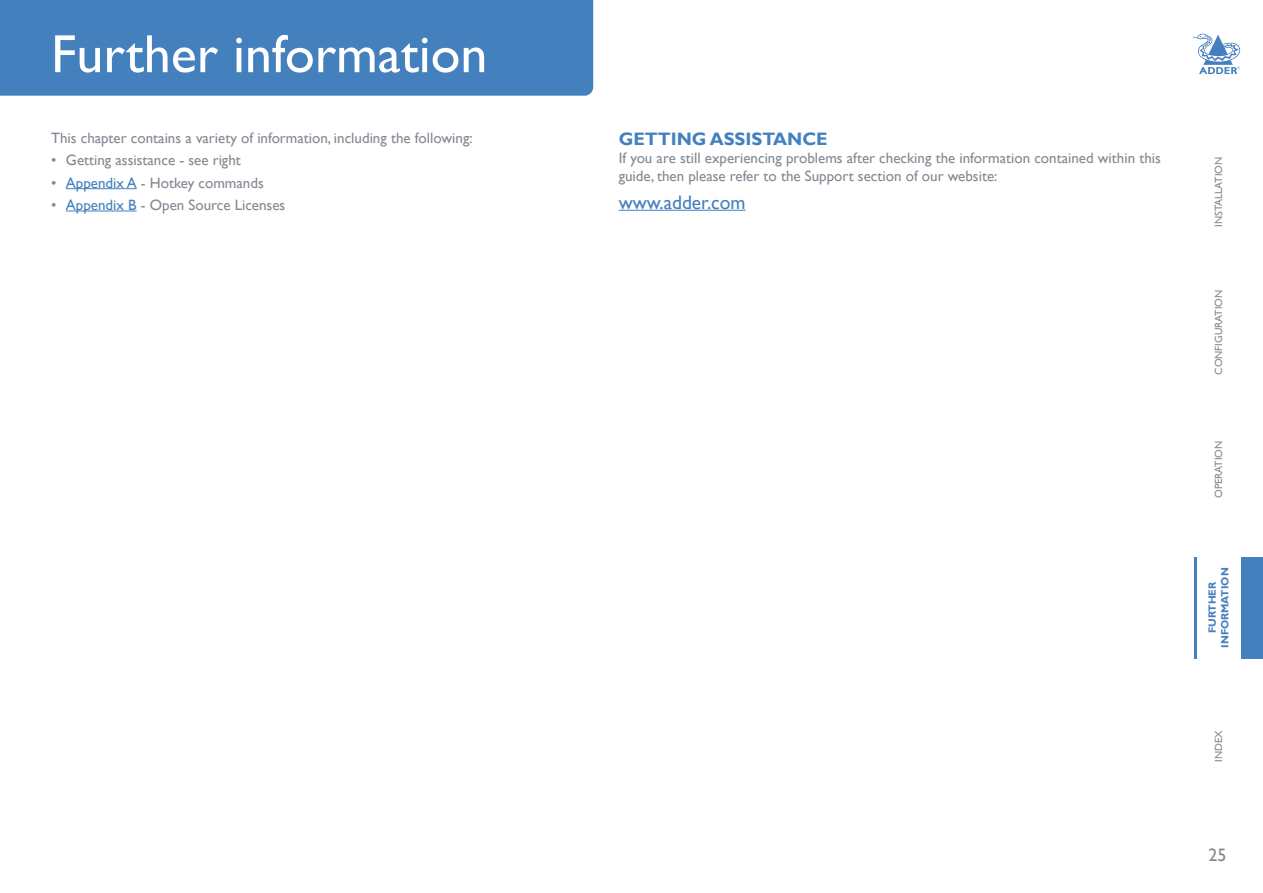
<style>
.page{position:relative;width:1263px;height:893px;background:#fff}
.page>*{position:absolute;margin:0;border:0;box-sizing:border-box;transform-origin:0 0}
.t1{font:54px "Gill Sans";color:#fff}
.t2{font:19.5px "Gill Sans";color:#4580be}
.t3{font:700 18px "Gill Sans";color:#4580be}
.t4{font:18px "Gill Sans";color:#838892}
.t5{font:15px/18px "Gill Sans";color:#838892}
.t6{font:10.5px "Gill Sans";color:#838892}
.t7{font:700 10.5px/12.6px "Gill Sans";color:#4580be;text-align:center}
.s1{color:#4580be}
</style>
<div class="page">
<svg style="left:1192px;top:34px;width:48px;height:40px"></svg>
<div style="left:1241px;top:557px;width:22px;height:102px;background:#4580be"></div>
<hr style="left:1194px;top:557px;width:2px;height:102px;background:#4580be">
<hr style="left:66px;top:188px;width:71px;height:1px;background:#4580be">
<hr style="left:66px;top:211px;width:71px;height:1px;background:#4580be">
<hr style="left:619px;top:210px;width:127px;height:1px;background:#4580be">
<div style="left:0;top:0;width:593px;height:96px;background:#4580be"></div>
<h1 class="t1" style="left:51px;top:23px;width:438px">Further information</h1>
<p class="t5" style="left:51px;top:129px;width:423px">This chapter contains a variety of information, including the following:</p>
<p class="t5" style="left:51px;top:152px;width:191px">• Getting assistance - see right</p>
<p class="t5" style="left:51px;top:174px;width:214px">• <span class="s1">Appendix A</span> - Hotkey commands</p>
<p class="t5" style="left:51px;top:196px;width:236px">• <span class="s1">Appendix B</span> - Open Source Licenses</p>
<p class="t3" style="left:619px;top:128px;width:210px">GETTING ASSISTANCE</p>
<p class="t5" style="left:619px;top:149px;width:544px">If you are still experiencing problems after checking the information contained within this guide, then please refer to the Support section of our website:</p>
<h2 class="t2" style="left:619px;top:191px;width:128px">www.adder.com</h2>
<p class="t6" style="left:1212px;top:227px;width:71px;rotate:-90deg">INSTALLATION</p>
<p class="t6" style="left:1212px;top:375px;width:87px;rotate:-90deg">CONFIGURATION</p>
<p class="t6" style="left:1212px;top:498px;width:59px;rotate:-90deg">OPERATION</p>
<p class="t7" style="left:1206px;top:648px;width:82px;rotate:-90deg">FURTHER<br>INFORMATION</p>
<p class="t6" style="left:1212px;top:762px;width:33px;rotate:-90deg">INDEX</p>
<p class="t4" style="left:1208px;top:844px;width:19px">25</p>
</div>
